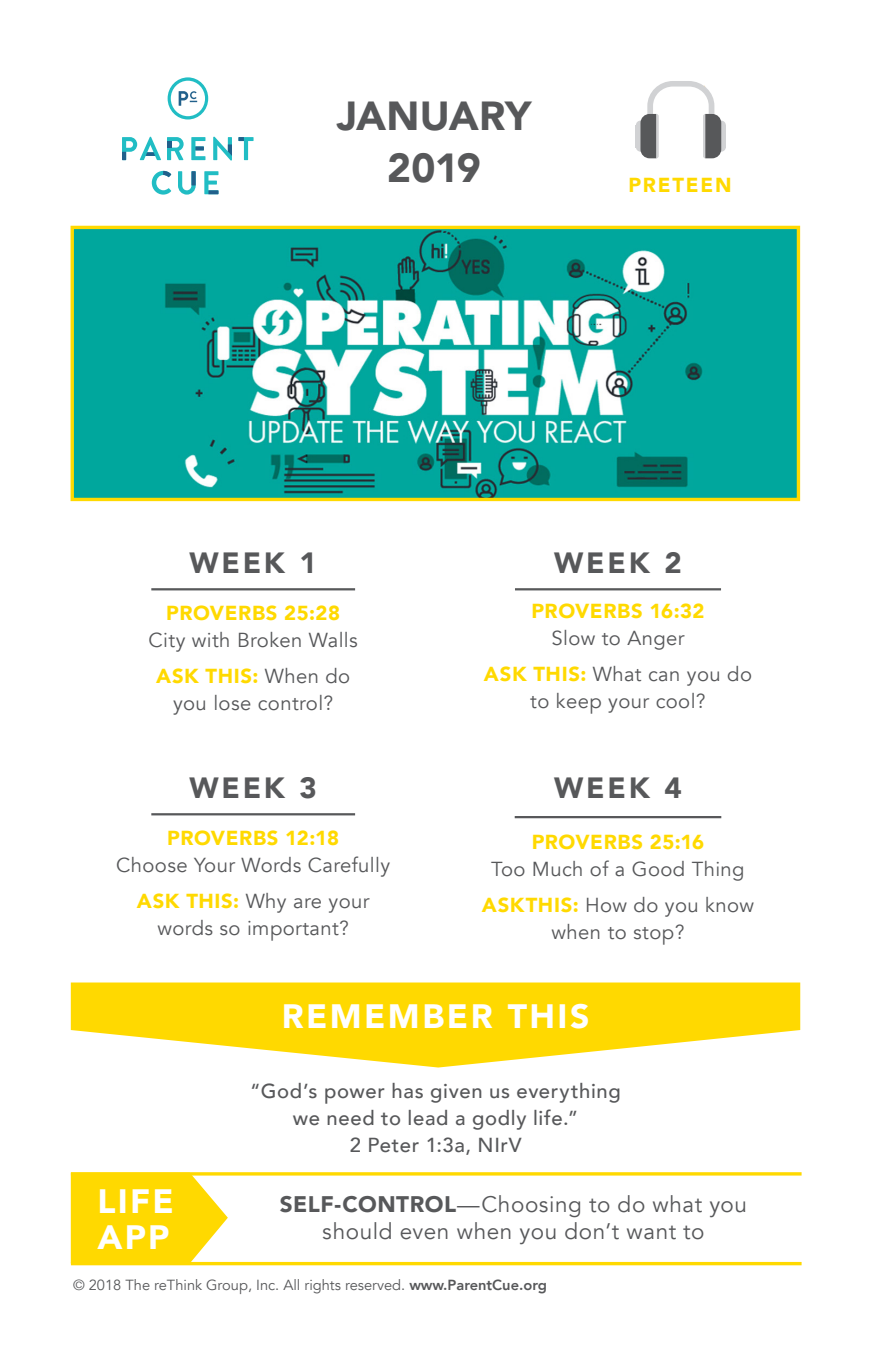
<style>
.page{position:relative;width:894px;height:1372px;background:#fff}
.page>*{position:absolute;margin:0;border:0;box-sizing:border-box;transform-origin:0 0}
.t1{font:900 40.5px "Avenir";letter-spacing:-.005em;color:#57585a}
.t2{font:900 33.75px/36px "Avenir";letter-spacing:.075em;color:#fff}
.t3{font:900 29.25px "Avenir";letter-spacing:.095em;color:#57585a}
.t4{font:22.5px "Avenir";letter-spacing:.025em;color:#57585a}
.t5{font:20.25px/27px "Avenir";letter-spacing:.02em;color:#57585a;text-align:center}
.t6{font:500 20.25px "Avenir";letter-spacing:.035em;color:#57585a}
.t7{font:900 20.25px "Avenir";letter-spacing:.03em;color:#ffd900}
.t8{font:900 20.25px "Avenir";letter-spacing:.09em;color:#ffd900}
.t9{font:14.62px "Avenir";color:#57585a}
.s1{font-weight:900;color:#ffd900}
.s2{font-weight:400;color:#57585a}
.s3{font-weight:800}
.s4{font-weight:900}
</style>
<div class="page">
<svg style="left:71px;top:982px;width:729px;height:85px;fill:#ffd900"></svg>
<hr style="left:71px;top:1262px;width:730px;height:3px;background:#ffd900">
<hr style="left:71px;top:1172px;width:730px;height:3px;background:#ffd900">
<svg style="left:71px;top:1175px;width:157px;height:87px"></svg>
<div style="left:635px;top:125px;width:10px;height:22px;background:#d1d2d4"></div>
<div style="left:635px;top:121px;width:10px;height:8px;background:#d1d2d4;border-radius:50%"></div>
<div style="left:635px;top:143px;width:10px;height:9px;background:#d1d2d4;border-radius:50%"></div>
<svg style="left:721px;top:127px;width:4px;height:18px"></svg>
<svg style="left:716px;top:121px;width:9px;height:8px"></svg>
<svg style="left:716px;top:143px;width:9px;height:9px"></svg>
<svg style="left:640px;top:81px;width:81px;height:77px"></svg>
<svg style="left:167px;top:137px;width:16px;height:23px"></svg>
<svg style="left:191px;top:137px;width:14px;height:23px"></svg>
<svg style="left:204px;top:171px;width:14px;height:23px"></svg>
<svg style="left:238px;top:137px;width:15px;height:23px"></svg>
<svg style="left:122px;top:137px;width:39px;height:23px"></svg>
<svg style="left:213px;top:137px;width:19px;height:23px"></svg>
<svg style="left:152px;top:171px;width:19px;height:24px"></svg>
<svg style="left:178px;top:171px;width:18px;height:24px"></svg>
<svg style="left:167px;top:77px;width:41px;height:42px"></svg>
<img style="left:74px;top:230px;width:721px;height:267px">
<div style="left:70px;top:226px;width:729px;height:275px;border:3px solid #ffd900"></div>
<hr style="left:151px;top:588px;width:204px;height:2px;background:#57585a">
<hr style="left:515px;top:588px;width:205px;height:2px;background:#57585a">
<hr style="left:514px;top:816px;width:207px;height:2px;background:#57585a">
<hr style="left:151px;top:813px;width:204px;height:2px;background:#57585a">
<p class="t1" style="left:336px;top:81px;width:196px">JANUARY</p>
<p class="t1" style="left:387px;top:133px;width:95px">2019</p>
<p class="t8" style="left:628px;top:168px;width:104px">PRETEEN</p>
<p class="t3" style="left:189px;top:538px;width:129px">WEEK 1</p>
<p class="t3" style="left:554px;top:538px;width:129px">WEEK 2</p>
<p class="t5" style="left:148px;top:600px;width:211px"><span class="s1">PROVERBS 25:28<br></span>City with Broken Walls</p>
<p class="t7" style="left:156px;top:658px;width:196px">ASK THIS: <span class="s2">When do</span></p>
<p class="t5" style="left:173px;top:690px;width:162px">you lose control?</p>
<p class="t3" style="left:189px;top:763px;width:129px">WEEK 3</p>
<p class="t5" style="left:116px;top:825px;width:275px"><span class="s1">PROVERBS 12:18<br></span>Choose Your Words Carefully</p>
<p class="t5" style="left:137px;top:888px;width:234px"><span class="s1">ASK THIS:</span> Why are your</p>
<p class="t5" style="left:157px;top:915px;width:193px">words so important?</p>
<p class="t7" style="left:531px;top:593px;width:174px">PROVERBS 16:32</p>
<p class="t5" style="left:551px;top:624px;width:135px">Slow to Anger</p>
<p class="t5" style="left:484px;top:660px;width:269px"><span class="s1">ASK THIS:</span> What can you do</p>
<p class="t5" style="left:530px;top:687px;width:177px">to keep your cool?</p>
<p class="t3" style="left:554px;top:763px;width:129px">WEEK 4</p>
<p class="t7" style="left:531px;top:825px;width:174px">PROVERBS 25:16</p>
<p class="t5" style="left:491px;top:856px;width:255px">Too Much of a Good Thing</p>
<p class="t5" style="left:482px;top:892px;width:273px"><span class="s1">ASKTHIS:</span> How do you know</p>
<p class="t5" style="left:551px;top:919px;width:134px">when to stop?</p>
<h2 class="t2" style="left:281px;top:997px;width:309px">REMEMBER THIS</h2>
<p class="t6" style="left:250px;top:1074px;width:372px">“God’s power has given us everything</p>
<p class="t6" style="left:292px;top:1101px;width:287px">we need to lead a godly life.”</p>
<p class="t6" style="left:350px;top:1128px;width:173px">2 Peter 1:3a, NIrV</p>
<h2 class="t2" style="left:97px;top:1183px;width:78px">LIFE<br>APP</h2>
<p class="t9" style="left:73px;top:1276px;width:475px">© 2018 The reThink Group, Inc. All rights reserved. <span class="s3">www.ParentCue.org</span></p>
<p class="t4" style="left:280px;top:1191px;width:468px"><span class="s4">SELF-CONTROL</span>—Choosing to do what you</p>
<p class="t4" style="left:322px;top:1218px;width:383px">should even when you don’t want to</p>
</div>
